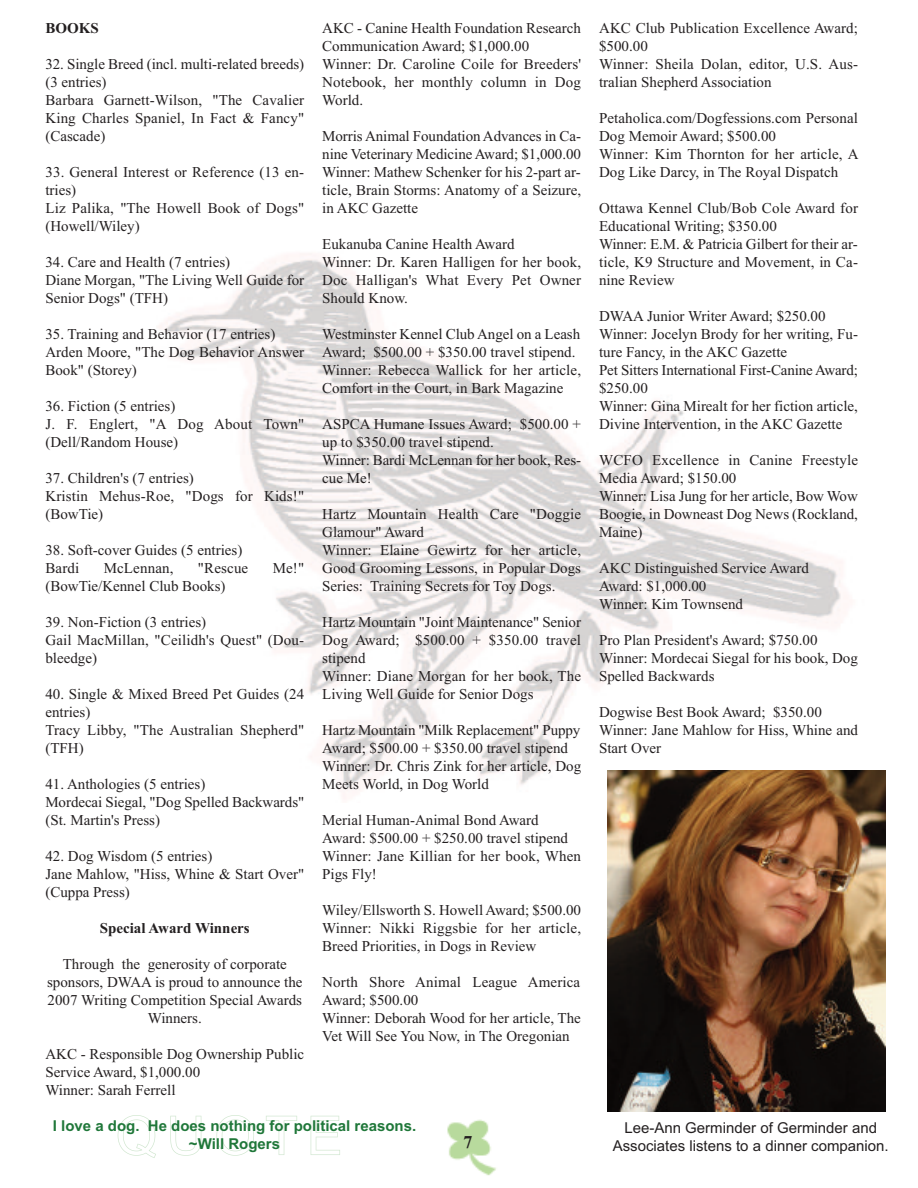
<style>
.page{position:relative;width:918px;height:1188px;background:#fff}
.page>*{position:absolute;margin:0;border:0;box-sizing:border-box;transform-origin:0 0}
.t1{font:700 18px "Times New Roman";color:#231f20}
.t2{font:15px/18px "Times New Roman";color:#231f20}
.t3{font:15px/18px "Arial";color:#231f20;text-align:center}
.t4{font:700 15px/18px "Arial";color:#1f7739;text-align:center}
.t5{font:700 15px "Times New Roman";color:#231f20}
</style>
<div class="page">
<img style="left:158px;top:254px;width:684px;height:549px">
<img style="left:447px;top:1119px;width:49px;height:57px">
<img style="left:608px;top:770px;width:277px;height:341px">
<svg style="left:118px;top:1115px;width:222px;height:43px"></svg>
<p class="t5" style="left:45px;top:19px;width:55px">BOOKS</p>
<p class="t2" style="left:45px;top:55px;width:260px">32. Single Breed (incl. multi-related breeds) (3 entries)<br>Barbara Garnett-Wilson, "The Cavalier<br>King Charles Spaniel, In Fact &amp; Fancy" (Cascade)</p>
<p class="t2" style="left:45px;top:163px;width:260px">33. General Interest or Reference (13 en&shy;tries)<br>Liz Palika, "The Howell Book of Dogs" (Howell/Wiley)</p>
<p class="t2" style="left:45px;top:253px;width:260px">34. Care and Health (7 entries)<br>Diane Morgan, "The Living Well Guide for<br>Senior Dogs" (TFH)</p>
<p class="t2" style="left:45px;top:325px;width:260px">35. Training and Behavior (17 entries)<br>Arden Moore, "The Dog Behavior Answer<br>Book" (Storey)</p>
<p class="t2" style="left:45px;top:397px;width:260px">36. Fiction (5 entries)<br>J. F. Englert, "A Dog About Town" (Dell/Random House)</p>
<p class="t2" style="left:45px;top:469px;width:260px">37. Children's (7 entries)<br>Kristin Mehus-Roe, "Dogs for Kids!" (BowTie)</p>
<p class="t2" style="left:45px;top:541px;width:199px">38. Soft-cover Guides (5 entries)<br>Bardi</p>
<p class="t2" style="left:104px;top:559px;width:71px">McLennan,</p>
<p class="t2" style="left:198px;top:559px;width:52px">"Rescue</p>
<p class="t2" style="left:273px;top:559px;width:33px">Me!"</p>
<p class="t2" style="left:45px;top:577px;width:182px">(BowTie/Kennel Club Books)</p>
<p class="t2" style="left:45px;top:613px;width:260px">39. Non-Fiction (3 entries)<br>Gail MacMillan, "Ceilidh's Quest" (Dou&shy;bleedge)</p>
<p class="t2" style="left:45px;top:685px;width:260px">40. Single &amp; Mixed Breed Pet Guides (24 entries)<br>Tracy Libby, "The Australian Shepherd" (TFH)</p>
<p class="t2" style="left:45px;top:775px;width:260px">41. Anthologies (5 entries)<br>Mordecai Siegal, "Dog Spelled Backwards" (St. Martin's Press)</p>
<p class="t2" style="left:45px;top:847px;width:260px">42. Dog Wisdom (5 entries)<br>Jane Mahlow, "Hiss, Whine &amp; Start Over" (Cuppa Press)</p>
<p class="t5" style="left:100px;top:919px;width:152px">Special Award Winners</p>
<p class="t2" style="left:47px;top:955px;width:257px;text-align:center">Through the generosity of corporate sponsors, DWAA is proud to announce the<br>2007 Writing Competition Special Awards<br>Winners.</p>
<p class="t2" style="left:45px;top:1045px;width:260px">AKC - Responsible Dog Ownership Public<br>Service Award, $1,000.00<br>Winner: Sarah Ferrell</p>
<p class="t2" style="left:322px;top:19px;width:260px">AKC - Canine Health Foundation Research<br>Communication Award; $1,000.00<br>Winner: Dr. Caroline Coile for Breeders'<br>Notebook, her monthly column in Dog<br>World.</p>
<p class="t2" style="left:322px;top:127px;width:260px;text-align:justify">Morris Animal Foundation Advances in Ca&shy;nine Veterinary Medicine Award; $1,000.00<br>Winner: Mathew Schenker for his 2-part ar&shy;ticle, Brain Storms: Anatomy of a Seizure, in AKC Gazette</p>
<p class="t2" style="left:322px;top:235px;width:260px">Eukanuba Canine Health Award<br>Winner: Dr. Karen Halligen for her book,<br>Doc Halligan's What Every Pet Owner<br>Should Know.</p>
<p class="t2" style="left:322px;top:325px;width:260px">Westminster Kennel Club Angel on a Leash Award; $500.00 + $350.00 travel stipend.<br>Winner: Rebecca Wallick for her article, Comfort in the Court, in Bark Magazine</p>
<p class="t2" style="left:322px;top:415px;width:260px">ASPCA Humane Issues Award; $500.00 + up to $350.00 travel stipend.<br>Winner: Bardi McLennan for her book, Res&shy;cue Me!</p>
<p class="t2" style="left:322px;top:505px;width:260px">Hartz Mountain Health Care "Doggie Glamour" Award<br>Winner: Elaine Gewirtz for her article, Good Grooming Lessons, in Popular Dogs Series: Training Secrets for Toy Dogs.</p>
<p class="t2" style="left:322px;top:613px;width:260px">Hartz Mountain "Joint Maintenance" Senior<br>Dog Award; $500.00 + $350.00 travel stipend<br>Winner: Diane Morgan for her book, The<br>Living Well Guide for Senior Dogs</p>
<p class="t2" style="left:322px;top:721px;width:260px">Hartz Mountain "Milk Replacement" Puppy Award; $500.00 + $350.00 travel stipend Winner: Dr. Chris Zink for her article, Dog Meets World, in Dog World</p>
<p class="t2" style="left:322px;top:811px;width:260px">Merial Human-Animal Bond Award<br>Award: $500.00 + $250.00 travel stipend<br>Winner: Jane Killian for her book, When<br>Pigs Fly!</p>
<p class="t2" style="left:322px;top:901px;width:260px;text-align:justify">Wiley/Ellsworth S. Howell Award; $500.00<br>Winner: Nikki Riggsbie for her article, Breed Priorities, in Dogs in Review</p>
<p class="t2" style="left:322px;top:973px;width:260px">North Shore Animal League America<br>Award; $500.00<br>Winner: Deborah Wood for her article, The<br>Vet Will See You Now, in The Oregonian</p>
<p class="t4" style="left:53px;top:1117px;width:365px">I love a dog. He does nothing for political reasons. ~Will Rogers</p>
<p class="t1" style="left:463px;top:1131px;width:10px">7</p>
<p class="t2" style="left:599px;top:19px;width:260px">AKC Club Publication Excellence Award; $500.00<br>Winner: Sheila Dolan, editor, U.S. Aus&shy;tralian Shepherd Association</p>
<p class="t2" style="left:599px;top:109px;width:261px">Petaholica.com/Dogfessions.com Personal Dog Memoir Award; $500.00<br>Winner: Kim Thornton for her article, A Dog Like Darcy, in The Royal Dispatch</p>
<p class="t2" style="left:599px;top:199px;width:260px">Ottawa Kennel Club/Bob Cole Award for Educational Writing; $350.00<br>Winner: E.M. &amp; Patricia Gilbert for their ar&shy;ticle, K9 Structure and Movement, in Ca&shy;nine Review</p>
<p class="t2" style="left:599px;top:307px;width:260px">DWAA Junior Writer Award; $250.00<br>Winner: Jocelyn Brody for her writing, Fu&shy;ture Fancy, in the AKC Gazette<br>Pet Sitters International First-Canine Award; $250.00<br>Winner: Gina Mirealt for her fiction article, Divine Intervention, in the AKC Gazette</p>
<p class="t2" style="left:599px;top:451px;width:260px">WCFO Excellence in Canine Freestyle<br>Media Award; $150.00<br>Winner: Lisa Jung for her article, Bow Wow<br>Boogie, in Downeast Dog News (Rockland,<br>Maine)</p>
<p class="t2" style="left:599px;top:559px;width:211px">AKC Distinguished Service Award<br>Award: $1,000.00<br>Winner: Kim Townsend</p>
<p class="t2" style="left:599px;top:631px;width:260px">Pro Plan President's Award; $750.00<br>Winner: Mordecai Siegal for his book, Dog<br>Spelled Backwards</p>
<p class="t2" style="left:599px;top:703px;width:260px">Dogwise Best Book Award; $350.00<br>Winner: Jane Mahlow for Hiss, Whine and<br>Start Over</p>
<p class="t3" style="left:613px;top:1119px;width:277px">Lee-Ann Germinder of Germinder and<br>Associates listens to a dinner companion.</p>
</div>
